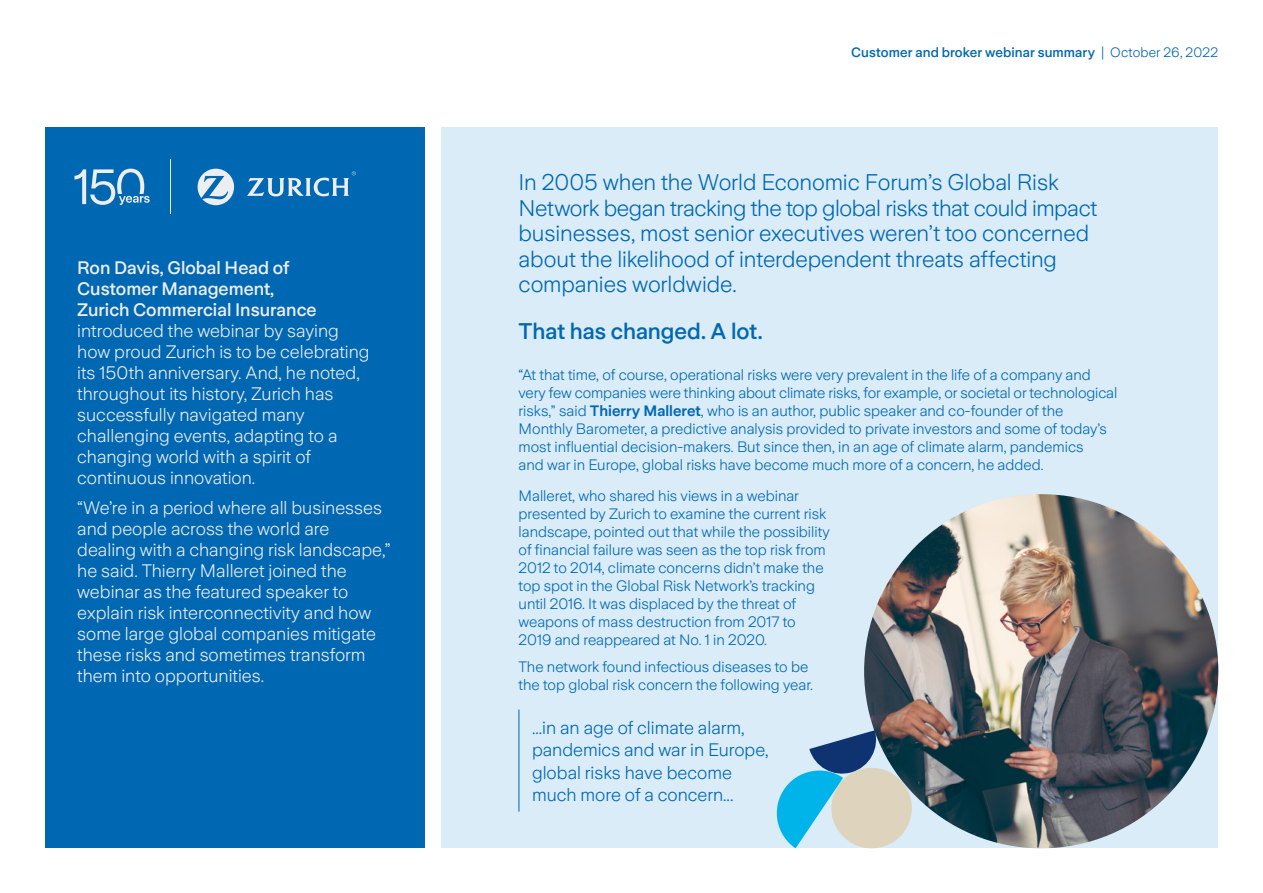
<style>
.page{position:relative;width:1263px;height:893px;background:#fff}
.page>*{position:absolute;margin:0;border:0;box-sizing:border-box;transform-origin:0 0}
._18_20_Zurich_Sans{font:300 22.5px/25.5px "Zurich Sans";letter-spacing:-.005em;color:#0067b2}
._18_20_Zurich_Sans-2{font:500 22.5px "Zurich Sans";letter-spacing:-.005em;color:#0067b2}
._10_12_Zurich_Sans{font:300 18px/21px "Zurich Sans";color:#eceeef}
._10_12_Zurich_Sans-2{font:300 18px/22.5px "Zurich Sans";color:#0067b2}
._10_12_Zurich_Sans-3{font:300 15px/18px "Zurich Sans";color:#0067b2}
.t1{font:500 13.5px "Zurich Sans";letter-spacing:.01em;color:#0067b2}
.s1{font-weight:500}
.s2{font-weight:300}
.s3{font-weight:600}
</style>
<div class="page">
<div style="left:45px;top:128px;width:379px;height:720px;background:#0067b2"></div>
<div style="left:441px;top:128px;width:777px;height:720px;background:#d9ecf7"></div>
<img style="left:864px;top:494px;width:354px;height:354px;border-radius:177px">
<div style="left:831px;top:768px;width:81px;height:80px;background:#ded3bd;border-radius:50%"></div>
<svg style="left:776px;top:730px;width:104px;height:118px"></svg>
<hr style="left:170px;top:160px;width:1px;height:54px;background:#eceef0">
<svg style="left:74px;top:169px;width:76px;height:36px"></svg>
<svg style="left:198px;top:169px;width:36px;height:36px"></svg>
<svg style="left:247px;top:171px;width:109px;height:25px"></svg>
<hr style="left:519px;top:710px;width:1px;height:102px;background:#0067b2">
<p class="_10_12_Zurich_Sans" style="left:77px;top:258px;width:294px"><span class="s1">Ron Davis, Global Head of<br>Customer Management,<br>Zurich Commercial Insurance </span>introduced the webinar by saying how proud Zurich is to be celebrating its 150th anniversary. And, he noted, throughout its history, Zurich has successfully navigated many challenging events, adapting to a changing world with a spirit of continuous innovation.</p>
<p class="_10_12_Zurich_Sans" style="left:77px;top:498px;width:315px">“We’re in a period where all businesses and people across the world are dealing with a changing risk landscape,” he said. Thierry Malleret joined the webinar as the featured speaker to explain risk interconnectivity and how some large global companies mitigate these risks and sometimes transform them into opportunities.</p>
<p class="t1" style="left:851px;top:45px;width:369px">Customer and broker webinar summary <span class="s2">| October 26, 2022</span></p>
<p class="_18_20_Zurich_Sans" style="left:519px;top:170px;width:580px">In 2005 when the World Economic Forum’s Global Risk Network began tracking the top global risks that could impact businesses, most senior executives weren’t too concerned about the likelihood of interdependent threats affecting companies worldwide.</p>
<p class="_18_20_Zurich_Sans-2" style="left:519px;top:319px;width:246px">That has changed. A lot.</p>
<p class="_10_12_Zurich_Sans-3" style="left:519px;top:366px;width:600px">“At that time, of course, operational risks were very prevalent in the life of a company and very few companies were thinking about climate risks, for example, or societal or technological risks,” said <span class="s3">Thierry Malleret</span>, who is an author, public speaker and co-founder of the Monthly Barometer, a predictive analysis provided to private investors and some of today’s most influential decision-makers. But since then, in an age of climate alarm, pandemics<br>and war in Europe, global risks have become much more of a concern, he added.</p>
<p class="_10_12_Zurich_Sans-3" style="left:519px;top:487px;width:313px">Malleret, who shared his views in a webinar presented by Zurich to examine the current risk landscape, pointed out that while the possibility of financial failure was seen as the top risk from 2012 to 2014, climate concerns didn’t make the top spot in the Global Risk Network’s tracking until 2016. It was displaced by the threat of weapons of mass destruction from 2017 to 2019 and reappeared at No. 1 in 2020.</p>
<p class="_10_12_Zurich_Sans-3" style="left:519px;top:658px;width:296px">The network found infectious diseases to be the top global risk concern the following year.</p>
<p class="_10_12_Zurich_Sans-2" style="left:532px;top:717px;width:238px">...in an age of climate alarm, pandemics and war in Europe, global risks have become much more of a concern...</p>
</div>
